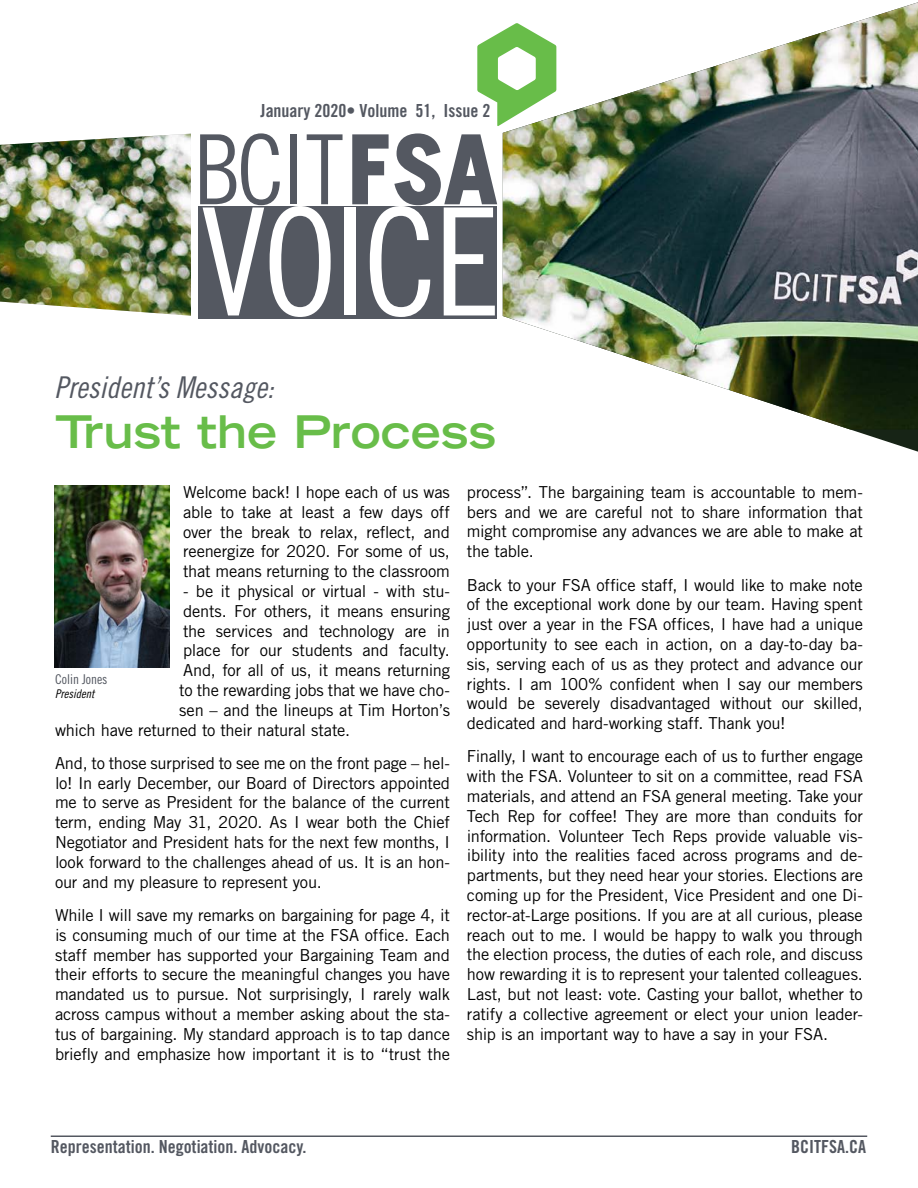
<style>
.page{position:relative;width:918px;height:1188px;background:#fff}
.page>*{position:absolute;margin:0;border:0;box-sizing:border-box;transform-origin:0 0}
.t1{font:149.55px "Trade Gothic LT Std Cn 18";letter-spacing:-.025em;color:#fff}
.H1_title____larger{font:700 expanded 45px "Trade Gothic LT Std";color:#68bd49}
.title_sub_grey{font:30px "Trade Gothic LT Std Cn 18 Obl";color:#545861}
.t2{font:18px "Trade Gothic LT Std Bd Cn 20";color:#545861}
.body{font:16.5px/19.8px "Trade Gothic LT Std";letter-spacing:-.015em;color:#000;text-align:justify}
.t3{font:13.5px "Trade Gothic LT Std Cn 18";color:#545861}
.t4{font:12px "Trade Gothic LT Std Cn 18 Obl";color:#000}
</style>
<div class="page">
<img style="left:0;top:134px;width:191px;height:182px">
<div style="left:198px;top:206px;width:298px;height:112px;background:#545861"></div>
<svg style="left:352px;top:133px;width:145px;height:72px"></svg>
<div style="left:291px;top:134px;width:6px;height:70px;background:#545861"></div>
<svg style="left:307px;top:134px;width:36px;height:70px"></svg>
<svg style="left:200px;top:133px;width:80px;height:72px"></svg>
<svg style="left:477px;top:30px;width:26px;height:96px"></svg>
<svg style="left:849px;top:429px;width:69px;height:23px"></svg>
<img style="left:503px;top:2px;width:415px;height:427px">
<hr style="left:51px;top:1136px;width:816px;height:1px;background:#545861">
<img style="left:54px;top:486px;width:116px;height:181px">
<p class="t2" style="left:261px;top:99px;width:231px">January 2020• Volume 51, Issue 2</p>
<p class="t1" style="left:200px;top:173px;width:302px">VOICE</p>
<p class="title_sub_grey" style="left:55px;top:370px;width:221px">President’s Message:</p>
<p class="H1_title____larger" style="left:55px;top:403px;width:442px">Trust the Process</p>
<p class="body" style="left:183px;top:482px;width:268px">Welcome back! I hope each of us was able to take at least a few days off over the break to relax, reflect, and reenergize for 2020. For some of us, that means returning to the classroom</p>
<p class="body" style="left:183px;top:581px;width:268px">- be it physical or virtual - with stu-</p>
<p class="body" style="left:183px;top:601px;width:268px">dents. For others, it means ensuring</p>
<p class="body" style="left:183px;top:621px;width:268px">the services and technology are in</p>
<p class="body" style="left:183px;top:640px;width:268px">place for our students and faculty.</p>
<p class="body" style="left:183px;top:660px;width:268px">And, for all of us, it means returning</p>
<p class="body" style="left:179px;top:680px;width:272px">to the rewarding jobs that we have cho-</p>
<p class="body" style="left:179px;top:700px;width:272px">sen – and the lineups at Tim Horton’s</p>
<p class="body" style="left:55px;top:720px;width:297px">which have returned to their natural state.</p>
<p class="body" style="left:55px;top:753px;width:396px">And, to those surprised to see me on the front page – hel&shy;lo! In early December, our Board of Directors appointed me to serve as President for the balance of the current term, ending May 31, 2020. As I wear both the Chief Negotiator and President hats for the next few months, I look forward to the challenges ahead of us. It is an hon&shy;our and my pleasure to represent you.</p>
<p class="body" style="left:55px;top:905px;width:397px">While I will save my remarks on bargaining for page 4, it is consuming much of our time at the FSA office. Each staff member has supported your Bargaining Team and their efforts to secure the meaningful changes you have mandated us to pursue. Not surprisingly, I rarely walk across campus without a member asking about the sta&shy;tus of bargaining. My standard approach is to tap dance briefly and emphasize how important it is to “trust the</p>
<p class="t3" style="left:55px;top:671px;width:54px">Colin Jones</p>
<p class="t4" style="left:55px;top:687px;width:41px">President</p>
<p class="body" style="left:467px;top:482px;width:398px">process”. The bargaining team is accountable to mem&shy;bers and we are careful not to share information that might compromise any advances we are able to make at the table.</p>
<p class="body" style="left:467px;top:575px;width:398px">Back to your FSA office staff, I would like to make note of the exceptional work done by our team. Having spent just over a year in the FSA offices, I have had a unique opportunity to see each in action, on a day-to-day ba&shy;sis, serving each of us as they protect and advance our rights. I am 100% confident when I say our members would be severely disadvantaged without our skilled, dedicated and hard-working staff. Thank you!</p>
<p class="body" style="left:467px;top:747px;width:398px">Finally, I want to encourage each of us to further engage with the FSA. Volunteer to sit on a committee, read FSA materials, and attend an FSA general meeting. Take your Tech Rep for coffee! They are more than conduits for information. Volunteer Tech Reps provide valuable vis&shy;ibility into the realities faced across programs and de&shy;partments, but they need hear your stories. Elections are coming up for the President, Vice President and one Di&shy;rector-at-Large positions. If you are at all curious, please reach out to me. I would be happy to walk you through the election process, the duties of each role, and discuss how rewarding it is to represent your talented colleagues.<br>Last, but not least: vote. Casting your ballot, whether to ratify a collective agreement or elect your union leader&shy;ship is an important way to have a say in your FSA.</p>
<p class="t2" style="left:51px;top:1136px;width:257px">Representation. Negotiation. Advocacy.</p>
<p class="t2" style="left:791px;top:1136px;width:76px">BCITFSA.CA</p>
</div>
